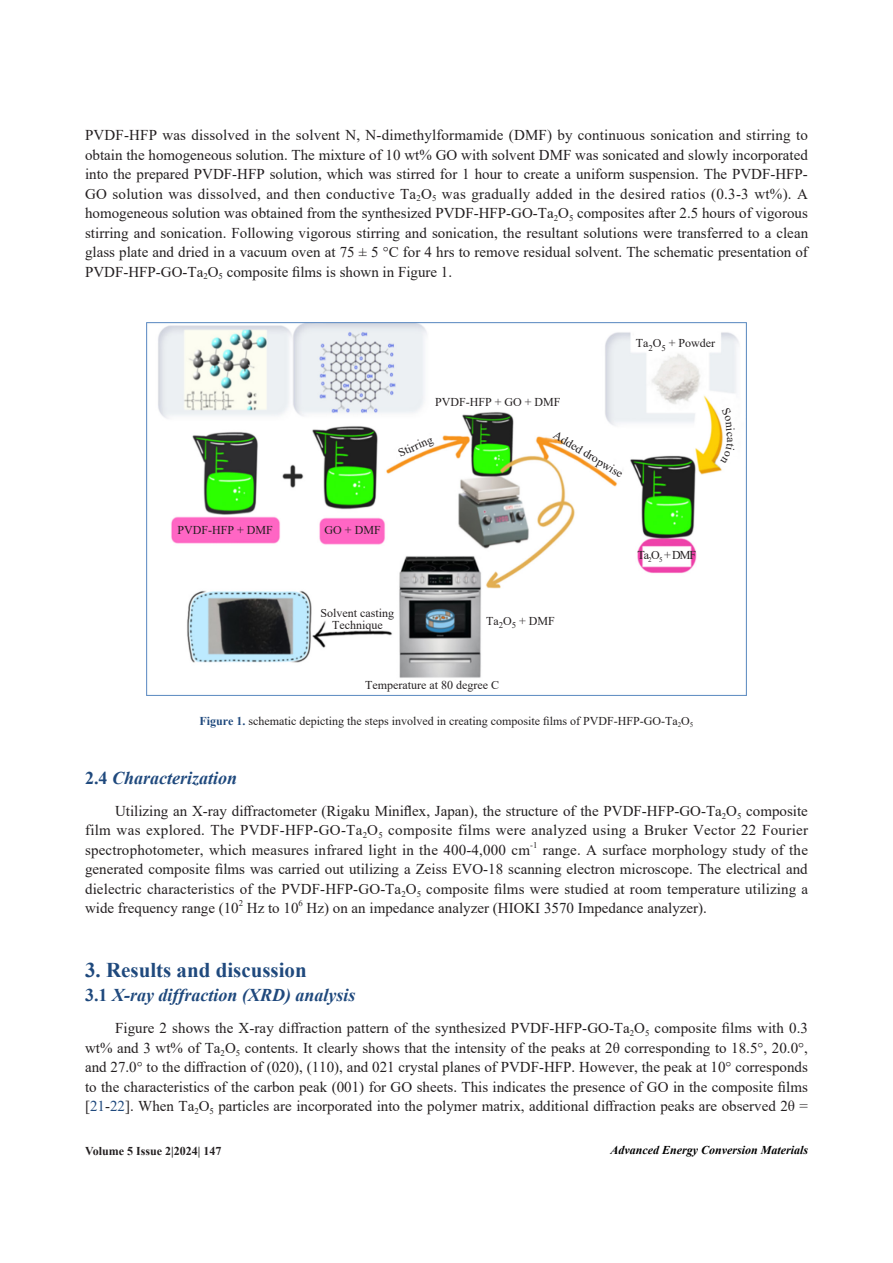
<style>
.page{position:relative;width:893px;height:1263px;background:#fff}
.page>*{position:absolute;margin:0;border:0;box-sizing:border-box;transform-origin:0 0}
.一级标题{font:700 21px "Times New Roman";color:#1f497d}
.一级标题-2{font:italic 700 18px "Times New Roman";color:#1f497d}
.正文{font:15px/19.5px "Times New Roman";color:#231f20;text-align:justify}
.图表标注{font:12px "Times New Roman";color:#231f20}
.t1{font:italic 700 12px "Times New Roman";color:#000}
.t2{font:700 12px "Times New Roman";color:#231f20}
.正文-2{font:8.7px "Times New Roman";color:#231f20}
.s1{font-weight:700;color:#1f497d}
.s2{font-style:normal}
.s3{color:#1f497d}
</style>
<div class="page">
<img style="left:147px;top:323px;width:599px;height:372px">
<svg style="left:720px;top:407px;width:15px;height:57px"></svg>
<p class="正文" style="left:85px;top:125px;width:725px">PVDF-HFP was dissolved in the solvent N, N-dimethylformamide (DMF) by continuous sonication and stirring to obtain the homogeneous solution. The mixture of 10 wt% GO with solvent DMF was sonicated and slowly incorporated into the prepared PVDF-HFP solution, which was stirred for 1 hour to create a uniform suspension. The PVDF-HFP-GO solution was dissolved, and then conductive Ta<sub>2</sub>O<sub>5</sub> was gradually added in the desired ratios (0.3-3 wt%). A homogeneous solution was obtained from the synthesized PVDF-HFP-GO-Ta<sub>2</sub>O<sub>5</sub> composites after 2.5 hours of vigorous stirring and sonication. Following vigorous stirring and sonication, the resultant solutions were transferred to a clean glass plate and dried in a vacuum oven at 75 ± 5 °C for 4 hrs to remove residual solvent. The schematic presentation of PVDF-HFP-GO-Ta<sub>2</sub>O<sub>5</sub> composite films is shown in Figure 1.</p>
<p class="图表标注" style="left:636px;top:335px;width:81px">Ta<sub>2</sub>O<sub>5</sub> + Powder</p>
<p class="图表标注" style="left:435px;top:393px;width:127px">PVDF-HFP + GO + DMF</p>
<p class="图表标注" style="left:559px;top:427px;width:80px;rotate:31deg">Added dropwise</p>
<p class="图表标注" style="left:395px;top:446px;width:38px;rotate:-24deg">Stirring</p>
<p class="图表标注" style="left:177px;top:521px;width:97px">PVDF-HFP + DMF</p>
<p class="图表标注" style="left:325px;top:521px;width:58px">GO + DMF</p>
<p class="图表标注" style="left:321px;top:604px;width:75px">Solvent casting</p>
<p class="图表标注" style="left:332px;top:616px;width:52px">Technique</p>
<p class="图表标注" style="left:486px;top:612px;width:70px">Ta<sub>2</sub>O<sub>5</sub> + DMF</p>
<p class="图表标注" style="left:637px;top:547px;width:60px">Ta<sub>2</sub>O<sub>5</sub> + DMF</p>
<p class="图表标注" style="left:365px;top:676px;width:135px">Temperature at 80 degree C</p>
<p class="图表标注" style="left:199px;top:712px;width:495px"><span class="s1">Figure 1.</span> schematic depicting the steps involved in creating composite films of PVDF-HFP-GO-Ta<sub>2</sub>O<sub>5</sub></p>
<p class="一级标题-2" style="left:85px;top:765px;width:154px"><span class="s2">2.4</span> Characterization</p>
<p class="正文" style="left:85px;top:801px;width:725px;text-indent:30px">Utilizing an X-ray diffractometer (Rigaku Miniflex, Japan), the structure of the PVDF-HFP-GO-Ta<sub>2</sub>O<sub>5</sub> composite film was explored. The PVDF-HFP-GO-Ta<sub>2</sub>O<sub>5</sub> composite films were analyzed using a Bruker Vector 22 Fourier spectrophotometer, which measures infrared light in the 400-4,000 cm</p>
<p class="正文-2" style="left:530px;top:839px;width:9px">-1</p>
<p class="正文" style="left:85px;top:840px;width:725px;text-indent:458px">range. A surface morphology study of the generated composite films was carried out utilizing a Zeiss EVO-18 scanning electron microscope. The electrical and dielectric characteristics of the PVDF-HFP-GO-Ta<sub>2</sub>O<sub>5</sub> composite films were studied at room temperature utilizing a wide frequency range (10</p>
<p class="正文-2" style="left:239px;top:897px;width:6px">2</p>
<p class="正文" style="left:247px;top:898px;width:53px">Hz to 10</p>
<p class="正文-2" style="left:298px;top:897px;width:6px">6</p>
<p class="正文" style="left:307px;top:898px;width:402px">Hz) on an impedance analyzer (HIOKI 3570 Impedance analyzer).</p>
<p class="一级标题" style="left:85px;top:955px;width:223px">3. Results and discussion</p>
<p class="一级标题-2" style="left:85px;top:983px;width:272px"><span class="s2">3.1</span> X-ray diffraction (XRD) analysis</p>
<p class="正文" style="left:85px;top:1018px;width:724px;text-indent:30px">Figure 2 shows the X-ray diffraction pattern of the synthesized PVDF-HFP-GO-Ta<sub>2</sub>O<sub>5</sub> composite films with 0.3 wt% and 3 wt% of Ta<sub>2</sub>O<sub>5</sub> contents. It clearly shows that the intensity of the peaks at 2θ corresponding to 18.5°, 20.0°, and 27.0° to the diffraction of (020), (110), and 021 crystal planes of PVDF-HFP. However, the peak at 10° corresponds to the characteristics of the carbon peak (001) for GO sheets. This indicates the presence of GO in the composite films [<span class="s3">21</span>-<span class="s3">22</span>]. When Ta<sub>2</sub>O<sub>5</sub> particles are incorporated into the polymer matrix, additional diffraction peaks are observed 2θ =</p>
<p class="t2" style="left:85px;top:1143px;width:138px">Volume 5 Issue 2|2024| 147</p>
<p class="t1" style="left:611px;top:1141px;width:199px">Advanced Energy Conversion Materials</p>
</div>
